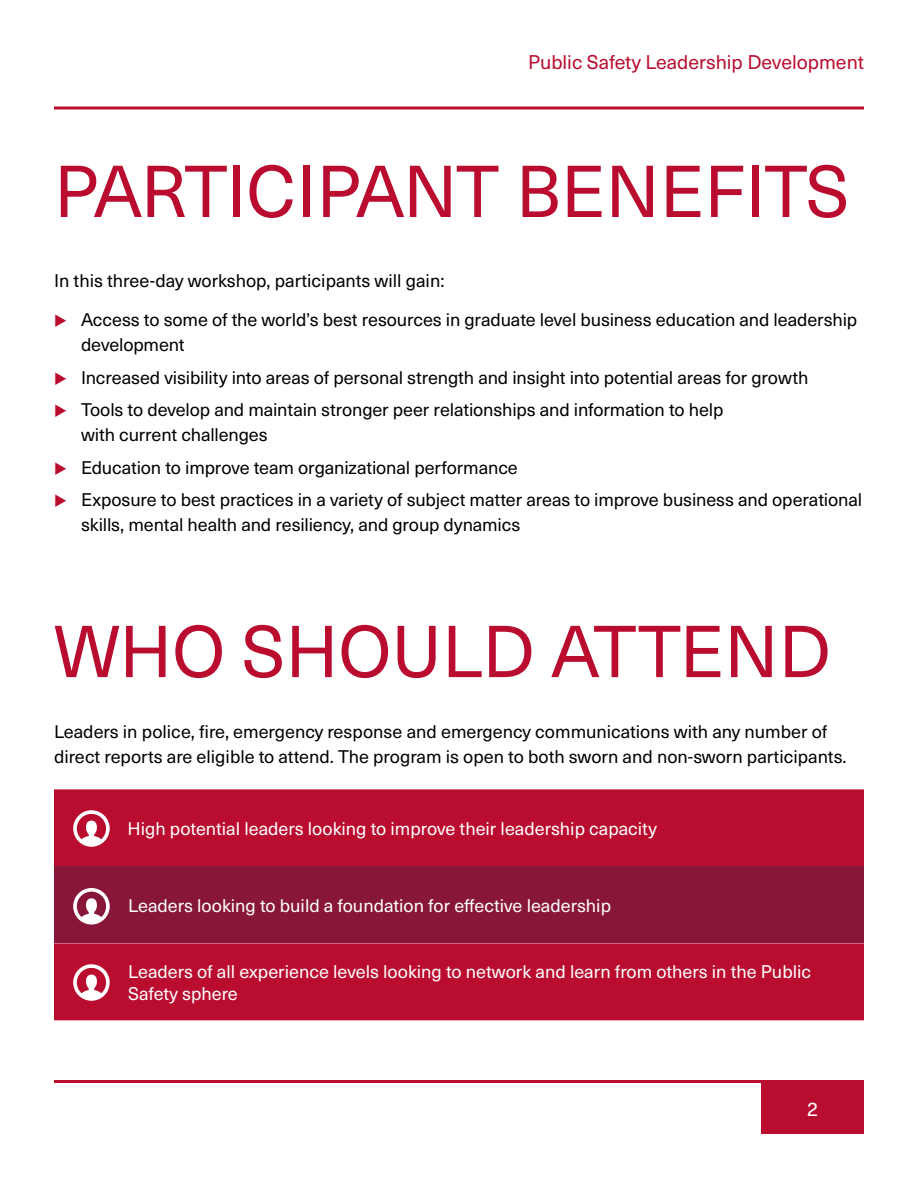
<style>
.page{position:relative;width:918px;height:1188px;background:#fff}
.page>*{position:absolute;margin:0;border:0;box-sizing:border-box;transform-origin:0 0}
.t1{font:72px "Neue Haas Unica W1 G";letter-spacing:-.02em;color:#ba0c2f}
.t2{font:72px "Neue Haas Unica W1 G";color:#ba0c2f}
.t3{font:19.5px "Neue Haas Unica W1 G";color:#ba0c2f}
.t4{font:19.5px "Neue Haas Unica W1 G";color:#fff}
.t5{font:18px/25.5px "Neue Haas Unica W1 G";letter-spacing:-.005em;color:#000}
.t6{font:18px/21.6px "Neue Haas Unica W1 G";color:#fff}
</style>
<div class="page">
<svg style="left:54px;top:106px;width:810px;height:4px;background:#cb4862"></svg>
<hr style="left:54px;top:1080px;width:810px;height:3px;background:#ba0c2f">
<div style="left:761px;top:1083px;width:103px;height:51px;background:#ba0c2f"></div>
<div style="left:54px;top:789px;width:810px;height:231px;background:#ba0c2f"></div>
<div style="left:54px;top:866px;width:810px;height:77px;background:#881638"></div>
<svg style="left:73px;top:810px;width:37px;height:37px"></svg>
<svg style="left:73px;top:888px;width:37px;height:37px"></svg>
<svg style="left:73px;top:964px;width:37px;height:37px"></svg>
<p class="t3" style="left:528px;top:48px;width:337px">Public Safety Leadership Development</p>
<p class="t1" style="left:54px;top:138px;width:797px">PARTICIPANT BENEFITS</p>
<p class="t5" style="left:54px;top:267px;width:392px">In this three-day workshop, participants will gain:</p>
<p class="t5" style="left:81px;top:306px;width:778px">Access to some of the world’s best resources in graduate level business education and leadership development</p>
<p class="t5" style="left:81px;top:364px;width:729px">Increased visibility into areas of personal strength and insight into potential areas for growth</p>
<p class="t5" style="left:81px;top:396px;width:644px">Tools to develop and maintain stronger peer relationships and information to help with current challenges</p>
<p class="t5" style="left:81px;top:454px;width:438px">Education to improve team organizational performance</p>
<p class="t5" style="left:81px;top:486px;width:783px">Exposure to best practices in a variety of subject matter areas to improve business and operational skills, mental health and resiliency, and group dynamics</p>
<p class="t2" style="left:54px;top:598px;width:778px">WHO SHOULD ATTEND</p>
<p class="t5" style="left:54px;top:718px;width:794px">Leaders in police, fire, emergency response and emergency communications with any number of direct reports are eligible to attend. The program is open to both sworn and non-sworn participants.</p>
<p class="t6" style="left:128px;top:817px;width:531px">High potential leaders looking to improve their leadership capacity</p>
<p class="t6" style="left:128px;top:894px;width:484px">Leaders looking to build a foundation for effective leadership</p>
<p class="t6" style="left:128px;top:960px;width:684px">Leaders of all experience levels looking to network and learn from others in the Public<br>Safety sphere</p>
<p class="t4" style="left:807px;top:1095px;width:12px">2</p>
</div>
